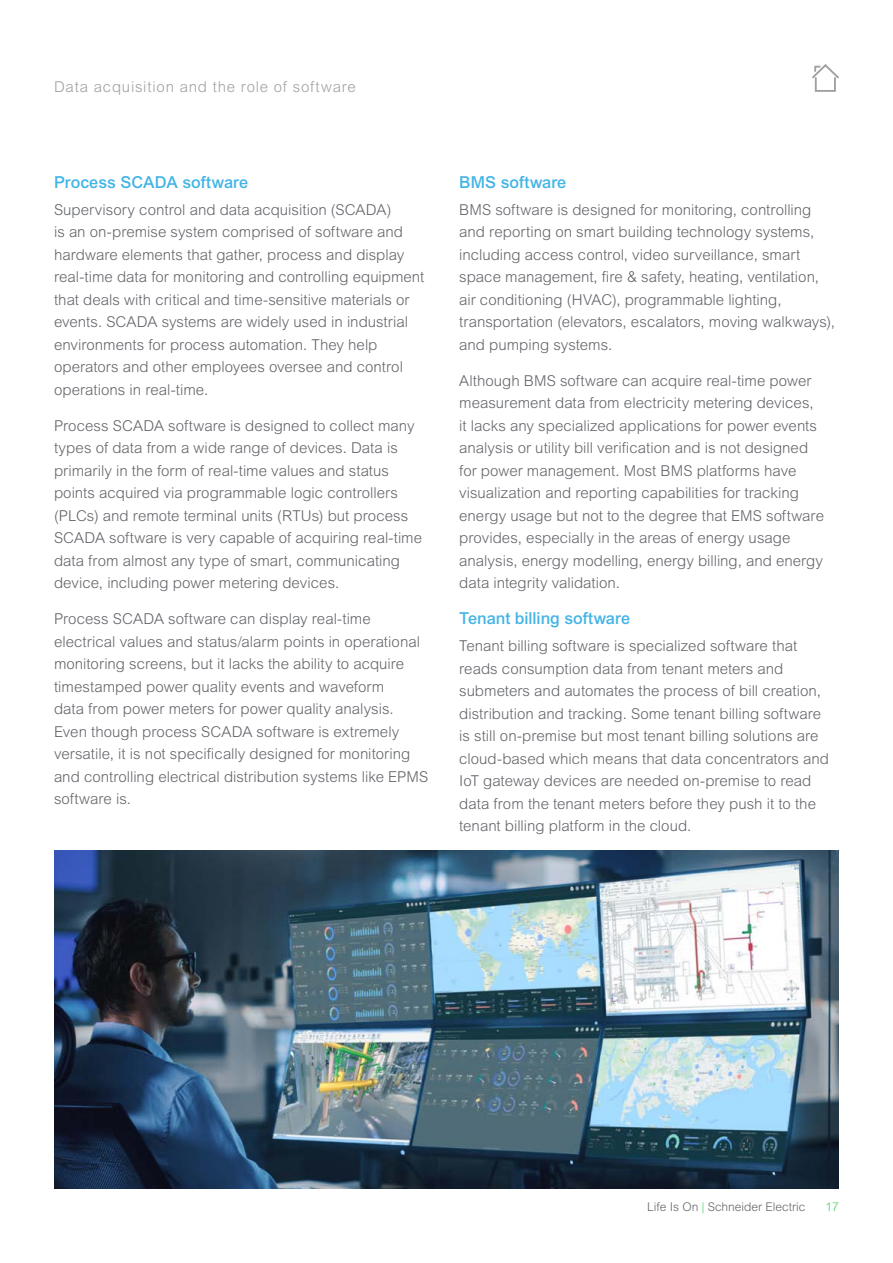
<style>
.page{position:relative;width:893px;height:1263px;background:#fff}
.page>*{position:absolute;margin:0;border:0;box-sizing:border-box;transform-origin:0 0}
.t1{font:500 16.5px "Arial MT Pro";color:#42b4e6}
.t2{font:300 15px/22.5px "Arial MT Pro";color:#626469}
.t3{font:300 15px "Arial MT Pro";letter-spacing:.05em;color:#9fa0a4}
.t4{font:300 12px "Arial MT Pro";color:#626469}
.t5{font:300 12px "Arial MT Pro";color:#3dcd58}
.s1{color:#3dcd58}
</style>
<div class="page">
<div style="left:815px;top:77px;width:21px;height:15px;border:2px solid #a0a0a0"></div>
<svg style="left:812px;top:64px;width:27px;height:16px"></svg>
<img style="left:54px;top:850px;width:785px;height:338px">
<p class="t3" style="left:54px;top:77px;width:303px">Data acquisition and the role of software</p>
<p class="t1" style="left:54px;top:172px;width:196px">Process SCADA software</p>
<p class="t2" style="left:54px;top:198px;width:372px">Supervisory control and data acquisition (SCADA)<br>is an on-premise system comprised of software and hardware elements that gather, process and display real-time data for monitoring and controlling equipment that deals with critical and time-sensitive materials or events. SCADA systems are widely used in industrial environments for process automation. They help operators and other employees oversee and control operations in real-time.</p>
<p class="t2" style="left:54px;top:414px;width:370px">Process SCADA software is designed to collect many types of data from a wide range of devices. Data is primarily in the form of real-time values and status points acquired via programmable logic controllers (PLCs) and remote terminal units (RTUs) but process SCADA software is very capable of acquiring real-time data from almost any type of smart, communicating device, including power metering devices.</p>
<p class="t2" style="left:54px;top:608px;width:376px">Process SCADA software can display real-time electrical values and status/alarm points in operational monitoring screens, but it lacks the ability to acquire timestamped power quality events and waveform<br>data from power meters for power quality analysis.<br>Even though process SCADA software is extremely versatile, it is not specifically designed for monitoring and controlling electrical distribution systems like EPMS software is.</p>
<p class="t1" style="left:459px;top:172px;width:109px">BMS software</p>
<p class="t2" style="left:459px;top:198px;width:377px">BMS software is designed for monitoring, controlling and reporting on smart building technology systems, including access control, video surveillance, smart space management, fire &amp; safety, heating, ventilation, air conditioning (HVAC), programmable lighting, transportation (elevators, escalators, moving walkways), and pumping systems.</p>
<p class="t2" style="left:459px;top:369px;width:366px">Although BMS software can acquire real-time power measurement data from electricity metering devices, it lacks any specialized applications for power events analysis or utility bill verification and is not designed for power management. Most BMS platforms have visualization and reporting capabilities for tracking energy usage but not to the degree that EMS software provides, especially in the areas of energy usage analysis, energy modelling, energy billing, and energy data integrity validation.</p>
<p class="t1" style="left:459px;top:609px;width:172px">Tenant billing software</p>
<p class="t2" style="left:459px;top:635px;width:371px">Tenant billing software is specialized software that reads consumption data from tenant meters and submeters and automates the process of bill creation, distribution and tracking. Some tenant billing software is still on-premise but most tenant billing solutions are cloud-based which means that data concentrators and IoT gateway devices are needed on-premise to read data from the tenant meters before they push it to the tenant billing platform in the cloud.</p>
<p class="t4" style="left:647px;top:1199px;width:160px">Life Is On <span class="s1">|</span> Schneider Electric</p>
<p class="t5" style="left:826px;top:1199px;width:15px">17</p>
</div>
